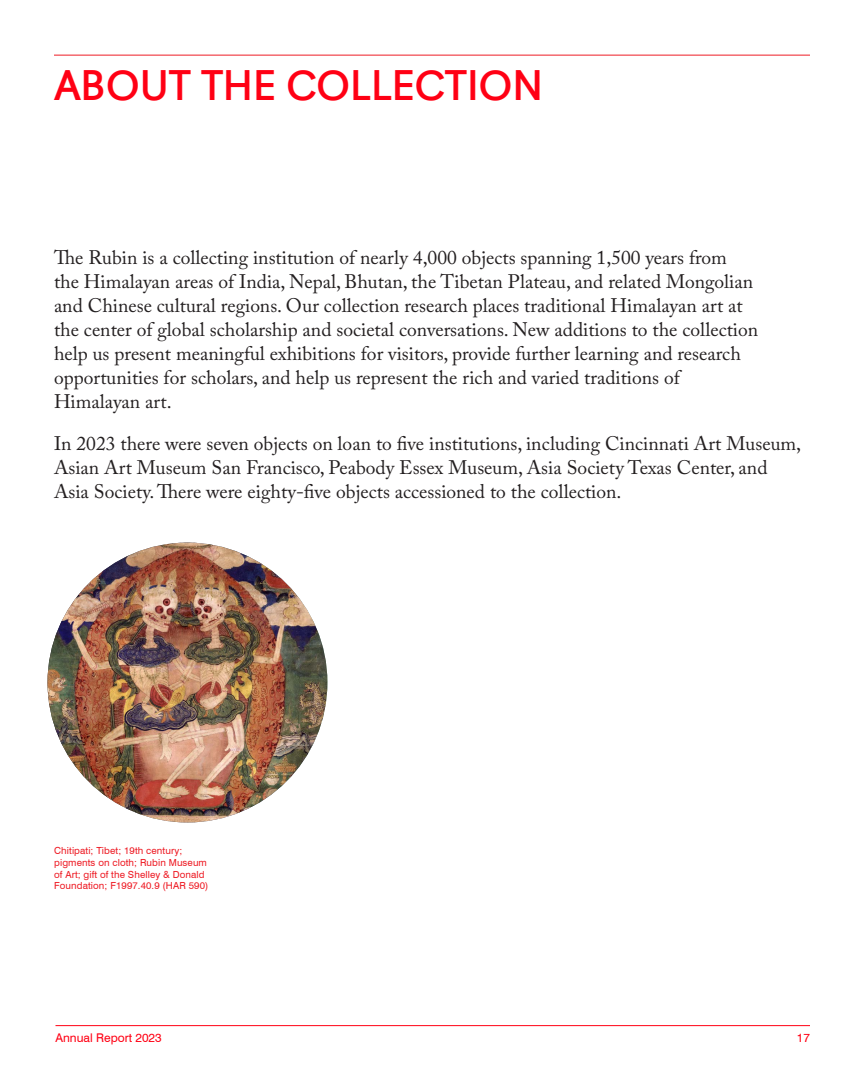
<style>
.page{position:relative;width:864px;height:1080px;background:#fff}
.page>*{position:absolute;margin:0;border:0;box-sizing:border-box;transform-origin:0 0}
.H2_red{font:500 43.5px "Neuzeit Office";letter-spacing:-.02em;color:#ff0014}
.body_no_space_after{font:19.5px/24px "Adobe Caslon Pro";color:#231f20}
.SUB_H2_black{font:19.5px/24px "Adobe Caslon Pro";color:#231f20}
.footer_page_number{font:12px "Swiss 721 BT";color:#ff0014}
.Credits{font:9.75px/11.7px "Swiss 721 BT";letter-spacing:.01em;color:#ee1c25}
</style>
<div class="page">
<hr style="left:0;top:0;width:1px;height:1080px;background:#231f20">
<hr style="left:56px;top:1025px;width:754px;height:1px;background:#ff0014">
<hr style="left:54px;top:55px;width:756px;height:1px;background:#ee1c25">
<img style="left:48px;top:543px;width:279px;height:279px;border-radius:140px">
<p class="H2_red" style="left:54px;top:61px;width:492px">ABOUT THE COLLECTION</p>
<p class="body_no_space_after" style="left:54px;top:245px;width:706px">The Rubin is a collecting institution of nearly 4,000 objects spanning 1,500 years from<br>the Himalayan areas of India, Nepal, Bhutan, the Tibetan Plateau, and related Mongolian and Chinese cultural regions. Our collection research places traditional Himalayan art at the center of global scholarship and societal conversations. New additions to the collection help us present meaningful exhibitions for visitors, provide further learning and research opportunities for scholars, and help us represent the rich and varied traditions of</p>
<p class="body_no_space_after" style="left:54px;top:389px;width:119px">Himalayan art.</p>
<p class="SUB_H2_black" style="left:54px;top:431px;width:749px">In 2023 there were seven objects on loan to five institutions, including Cincinnati Art Museum,<br>Asian Art Museum San Francisco, Peabody Essex Museum, Asia Society Texas Center, and<br>Asia Society. There were eighty-five objects accessioned to the collection.</p>
<p class="Credits" style="left:54px;top:845px;width:156px">Chitipati; Tibet; 19th century; pigments on cloth; Rubin Museum of Art; gift of the Shelley &amp; Donald Foundation; F1997.40.9 (HAR 590)</p>
<p class="footer_page_number" style="left:56px;top:1030px;width:108px">Annual Report 2023</p>
<p class="footer_page_number" style="left:797px;top:1030px;width:15px">17</p>
</div>
